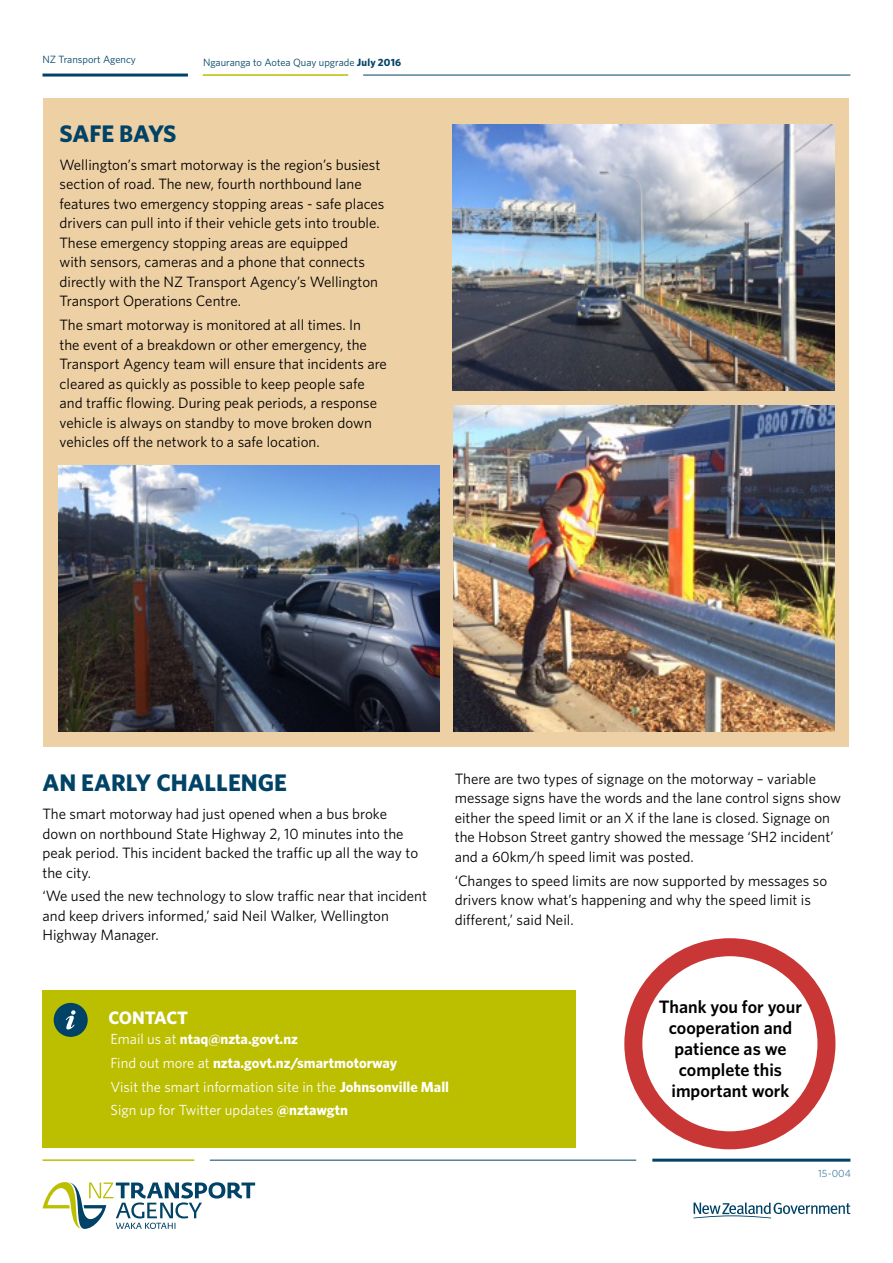
<style>
.page{position:relative;width:893px;height:1263px;background:#fff}
.page>*{position:absolute;margin:0;border:0;box-sizing:border-box;transform-origin:0 0}
.t1{font:700 24px "Whitney";color:#004366}
.t2{font:600 18px/21px "Whitney";color:#000;text-align:center}
.t3{font:700 18px "Whitney";letter-spacing:-.01em;color:#fff}
.t4{font:15px/19.5px "Whitney";color:#000}
.t5{font:14.7px/23.7px "Whitney";color:#fff}
.t6{font:10.5px "Whitney";color:#004366}
.t7{font:10.5px "Whitney";color:#4a81a2}
.s1{font-weight:700}
</style>
<div class="page">
<div style="left:43px;top:98px;width:806px;height:648px;background:#eed0a5"></div>
<hr style="left:43px;top:74px;width:145px;height:3px;background:#004366">
<hr style="left:363px;top:75px;width:487px;height:1px;background:#004366">
<hr style="left:203px;top:74px;width:145px;height:2px;background:#bcbe00">
<div style="left:43px;top:990px;width:533px;height:157px;background:#bcbe00"></div>
<div style="left:54px;top:1003px;width:34px;height:34px;background:#004366;border-radius:50%"></div>
<svg style="left:66px;top:1010px;width:10px;height:19px"></svg>
<hr style="left:652px;top:1159px;width:198px;height:3px;background:#004366">
<hr style="left:210px;top:1160px;width:426px;height:1px;background:#004366">
<hr style="left:43px;top:1159px;width:151px;height:2px;background:#bcbe00">
<svg style="left:693px;top:1202px;width:157px;height:16px"></svg>
<svg style="left:43px;top:1182px;width:212px;height:47px"></svg>
<img style="left:58px;top:465px;width:381px;height:266px">
<img style="left:453px;top:125px;width:381px;height:266px">
<img style="left:454px;top:405px;width:380px;height:327px">
<div style="left:624px;top:938px;width:211px;height:211px;border:18px solid #c83736;border-radius:50%"></div>
<p class="t6" style="left:43px;top:52px;width:95px">NZ Transport Agency</p>
<p class="t6" style="left:203px;top:56px;width:200px">Ngauranga to Aotea Quay upgrade <span class="s1">July 2016</span></p>
<h1 class="t1" style="left:60px;top:117px;width:119px">SAFE BAYS</h1>
<p class="t4" style="left:60px;top:154px;width:326px">Wellington’s smart motorway is the region’s busiest section of road. The new, fourth northbound lane features two emergency stopping areas - safe places drivers can pull into if their vehicle gets into trouble.<br>These emergency stopping areas are equipped<br>with sensors, cameras and a phone that connects directly with the NZ Transport Agency’s Wellington Transport Operations Centre.</p>
<p class="t4" style="left:60px;top:315px;width:329px">The smart motorway is monitored at all times. In<br>the event of a breakdown or other emergency, the Transport Agency team will ensure that incidents are cleared as quickly as possible to keep people safe and traffic flowing. During peak periods, a response vehicle is always on standby to move broken down vehicles off the network to a safe location.</p>
<h1 class="t1" style="left:43px;top:767px;width:246px">AN EARLY CHALLENGE</h1>
<p class="t4" style="left:43px;top:804px;width:377px">The smart motorway had just opened when a bus broke down on northbound State Highway 2, 10 minutes into the peak period. This incident backed the traffic up all the way to the city.</p>
<p class="t4" style="left:43px;top:886px;width:386px">‘We used the new technology to slow traffic near that incident and keep drivers informed,’ said Neil Walker, Wellington<br>Highway Manager.</p>
<p class="t4" style="left:455px;top:769px;width:388px">There are two types of signage on the motorway – variable message signs have the words and the lane control signs show either the speed limit or an X if the lane is closed. Signage on the Hobson Street gantry showed the message ‘SH2 incident’ and a 60km/h speed limit was posted.</p>
<p class="t4" style="left:455px;top:870px;width:374px">‘Changes to speed limits are now supported by messages so drivers know what’s happening and why the speed limit is different,’ said Neil.</p>
<p class="t3" style="left:108px;top:1005px;width:81px">CONTACT</p>
<p class="t5" style="left:111px;top:1027px;width:340px">Email us at <span class="s1">ntaq@nzta.govt.nz<br></span>Find out more at <span class="s1">nzta.govt.nz/smartmotorway<br></span>Visit the smart information site in the <span class="s1">Johnsonville Mall </span>Sign up for Twitter updates <span class="s1">@nztawgtn</span></p>
<p class="t2" style="left:659px;top:996px;width:145px">Thank you for your cooperation and patience as we complete this important work</p>
<p class="t7" style="left:818px;top:1167px;width:35px">15-004</p>
</div>
